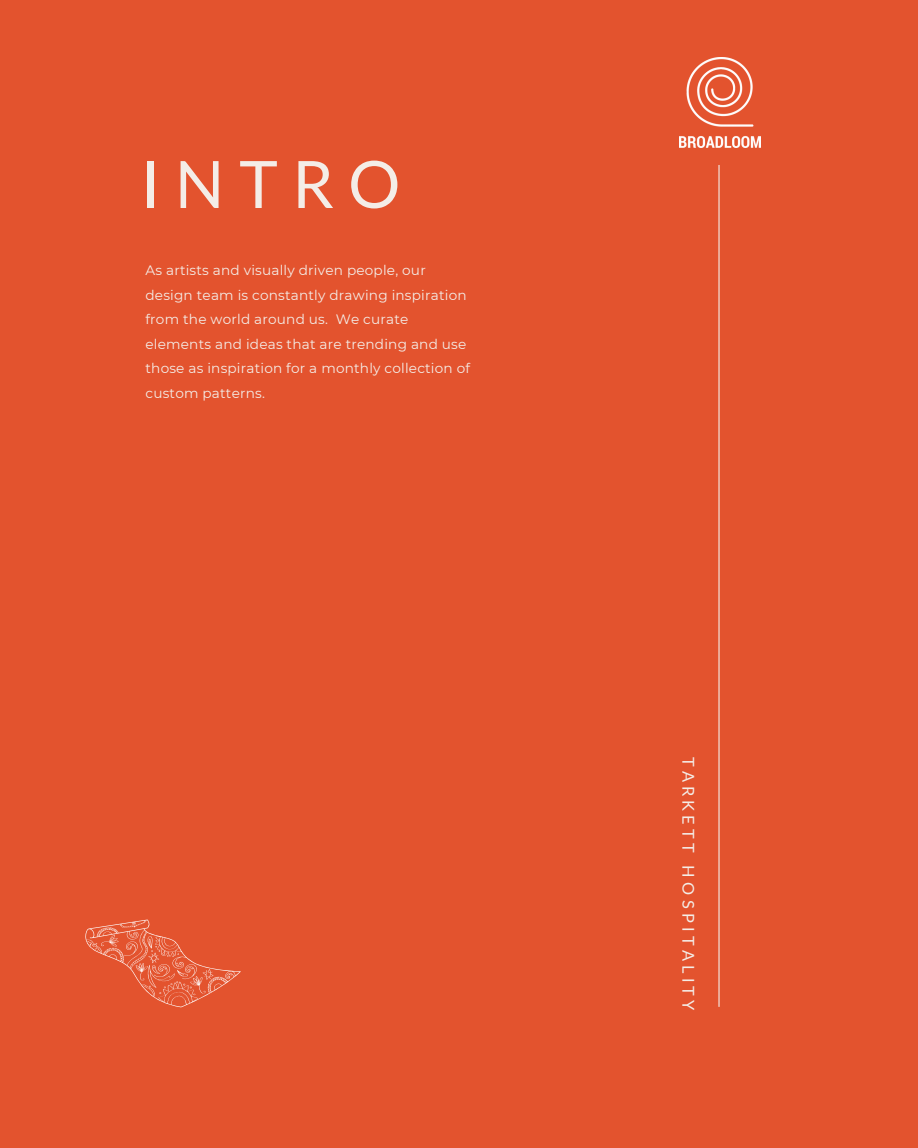
<style>
.page{position:relative;width:918px;height:1148px;background:#fff}
.page>*{position:absolute;margin:0;border:0;box-sizing:border-box;transform-origin:0 0}
.t1{font:65.4px "Lato";letter-spacing:.225em;color:#f4ede7}
.t2{font:16.35px "Lato";letter-spacing:.26em;color:#f4ede7}
.t3{font:13.65px/24.6px "Montserrat";letter-spacing:.015em;color:#f4ede7}
</style>
<div class="page">
<div style="left:0;top:0;width:918px;height:1147px;background:#e3532e"></div>
<hr style="left:718px;top:165px;width:2px;height:841px;background:#f4ede7">
<svg style="left:85px;top:919px;width:156px;height:88px"></svg>
<img style="left:679px;top:58px;width:81px;height:90px">
<h1 class="t1" style="left:142px;top:143px;width:260px">INTRO</h1>
<p class="t3" style="left:146px;top:258px;width:326px">As artists and visually driven people, our design team is constantly drawing inspiration from the world around us. We curate elements and ideas that are trending and use those as inspiration for a monthly collection of custom patterns.</p>
<p class="t2" style="left:699px;top:756px;width:255px;rotate:90deg">TARKETT HOSPITALITY</p>
</div>
